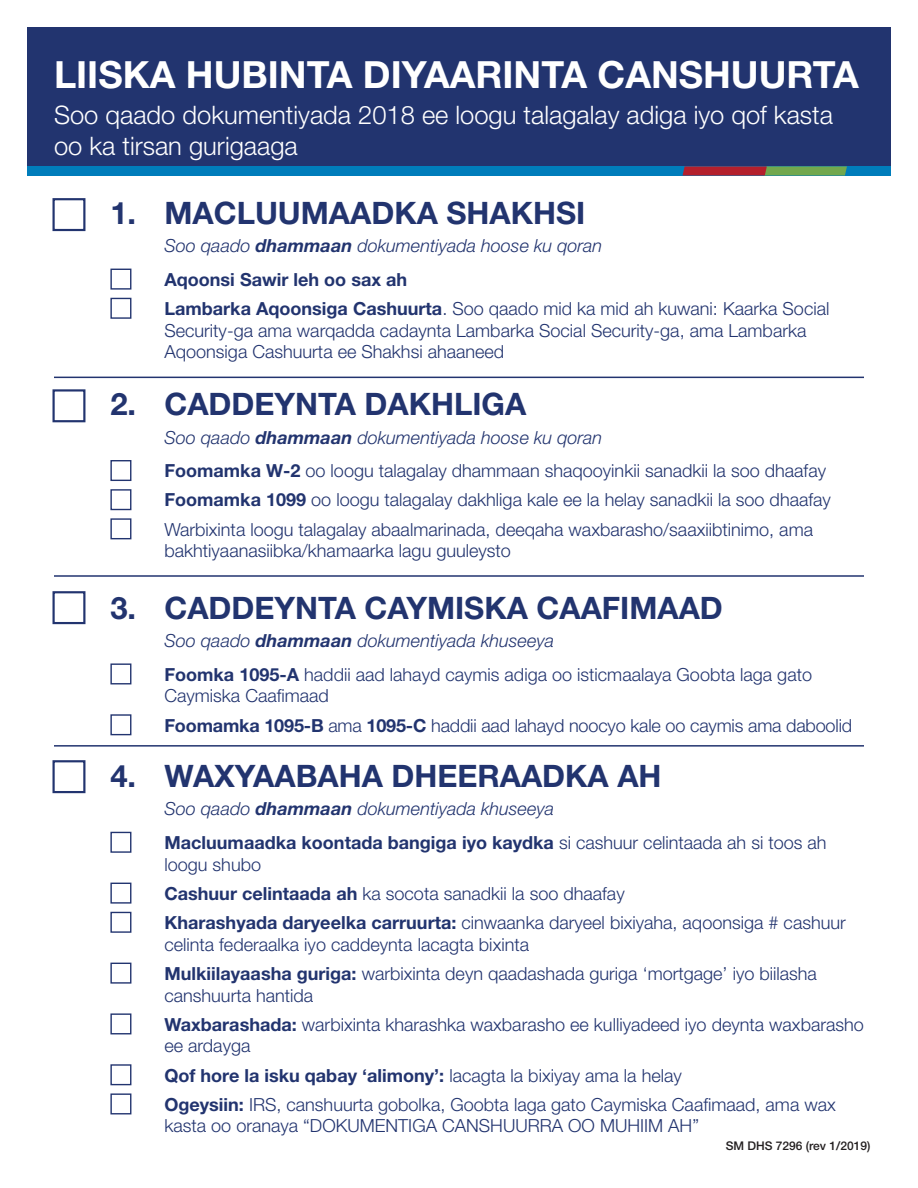
<style>
.page{position:relative;width:918px;height:1188px;background:#fff}
.page>*{position:absolute;margin:0;border:0;box-sizing:border-box;transform-origin:0 0}
.t1{font:700 37.5px "Helvetica Neue LT Std";color:#fff}
.Numbered_sec_20_18_0{font:700 30.9px "Helvetica Neue LT Std";color:#22346f}
.t2{font:300 25.5px/30.6px "Helvetica Neue LT Std";color:#fff}
.bullet_text_12_A_0_5{font:300 18px/21.6px "Helvetica Neue LT Std";color:#22346f}
.Italic_text_12_19_0{font:italic 300 18px "Helvetica Neue LT Std";color:#22346f}
.bullet_text_12_A_0_5-2{font:700 18px "Helvetica Neue LT Std";color:#22346f}
.t3{font:500 12px "Helvetica Neue LT Std";color:#231f20}
.s1{font-weight:700}
.s2{font-weight:300}
</style>
<div class="page">
<div style="left:27px;top:27px;width:864px;height:146px;background:#22346f"></div>
<div style="left:27px;top:166px;width:864px;height:10px;background:#007dbb"></div>
<svg style="left:683px;top:166px;width:164px;height:10px;background:#846549"></svg>
<div style="left:52px;top:198px;width:33px;height:33px;border:2px solid #22346f"></div>
<div style="left:110px;top:269px;width:21px;height:21px;border:1px solid #22346f"></div>
<div style="left:110px;top:298px;width:21px;height:21px;border:1px solid #22346f"></div>
<div style="left:110px;top:460px;width:21px;height:21px;border:1px solid #22346f"></div>
<div style="left:110px;top:489px;width:21px;height:21px;border:1px solid #22346f"></div>
<div style="left:110px;top:518px;width:21px;height:21px;border:1px solid #22346f"></div>
<div style="left:110px;top:663px;width:21px;height:21px;border:1px solid #22346f"></div>
<div style="left:110px;top:714px;width:21px;height:21px;border:1px solid #22346f"></div>
<div style="left:110px;top:832px;width:21px;height:21px;border:1px solid #22346f"></div>
<div style="left:110px;top:883px;width:21px;height:21px;border:1px solid #22346f"></div>
<div style="left:110px;top:912px;width:21px;height:21px;border:1px solid #22346f"></div>
<div style="left:110px;top:963px;width:21px;height:21px;border:1px solid #22346f"></div>
<div style="left:110px;top:1013px;width:21px;height:21px;border:1px solid #22346f"></div>
<div style="left:110px;top:1064px;width:21px;height:21px;border:1px solid #22346f"></div>
<div style="left:110px;top:1093px;width:21px;height:21px;border:1px solid #22346f"></div>
<div style="left:52px;top:389px;width:33px;height:33px;border:2px solid #22346f"></div>
<div style="left:52px;top:591px;width:33px;height:33px;border:2px solid #22346f"></div>
<div style="left:52px;top:760px;width:33px;height:33px;border:2px solid #22346f"></div>
<hr style="left:54px;top:377px;width:810px;height:1px;background:#22346f">
<hr style="left:54px;top:575px;width:810px;height:2px;background:#22346f">
<hr style="left:54px;top:745px;width:810px;height:2px;background:#22346f">
<p class="t1" style="left:54px;top:51px;width:806px">LIISKA HUBINTA DIYAARINTA CANSHUURTA</p>
<p class="t2" style="left:54px;top:99px;width:781px">Soo qaado dokumentiyada 2018 ee loogu talagalay adiga iyo qof kasta oo ka tirsan gurigaaga</p>
<p class="Numbered_sec_20_18_0" style="left:110px;top:194px;width:476px">1. MACLUUMAADKA SHAKHSI</p>
<p class="Italic_text_12_19_0" style="left:164px;top:235px;width:439px">Soo qaado <span class="s1">dhammaan</span> dokumentiyada hoose ku qoran</p>
<p class="bullet_text_12_A_0_5-2" style="left:164px;top:268px;width:244px">Aqoonsi Sawir leh oo sax ah</p>
<p class="bullet_text_12_A_0_5" style="left:164px;top:297px;width:667px"><span class="s1">Lambarka Aqoonsiga Cashuurta</span>. Soo qaado mid ka mid ah kuwani: Kaarka Social<br>Security-ga ama warqadda cadaynta Lambarka Social Security-ga, ama Lambarka<br>Aqoonsiga Cashuurta ee Shakhsi ahaaneed</p>
<p class="Numbered_sec_20_18_0" style="left:110px;top:385px;width:417px">2. CADDEYNTA DAKHLIGA</p>
<p class="Italic_text_12_19_0" style="left:164px;top:426px;width:439px">Soo qaado <span class="s1">dhammaan</span> dokumentiyada hoose ku qoran</p>
<p class="bullet_text_12_A_0_5" style="left:164px;top:460px;width:663px"><span class="s1">Foomamka W-2</span> oo loogu talagalay dhammaan shaqooyinkii sanadkii la soo dhaafay</p>
<p class="bullet_text_12_A_0_5" style="left:164px;top:489px;width:668px"><span class="s1">Foomamka 1099</span> oo loogu talagalay dakhliga kale ee la helay sanadkii la soo dhaafay</p>
<p class="bullet_text_12_A_0_5" style="left:164px;top:518px;width:650px">Warbixinta loogu talagalay abaalmarinada, deeqaha waxbarasho/saaxiibtinimo, ama bakhtiyaanasiibka/khamaarka lagu guuleysto</p>
<p class="Numbered_sec_20_18_0" style="left:110px;top:589px;width:614px">3. CADDEYNTA CAYMISKA CAAFIMAAD</p>
<p class="Italic_text_12_19_0" style="left:164px;top:630px;width:391px">Soo qaado <span class="s1">dhammaan</span> dokumentiyada khuseeya</p>
<p class="bullet_text_12_A_0_5" style="left:164px;top:663px;width:649px"><span class="s1">Foomka 1095-A</span> haddii aad lahayd caymis adiga oo isticmaalaya Goobta laga gato<br>Caymiska Caafimaad</p>
<p class="bullet_text_12_A_0_5" style="left:164px;top:714px;width:689px"><span class="s1">Foomamka 1095-B</span> ama <span class="s1">1095-C</span> haddii aad lahayd noocyo kale oo caymis ama daboolid</p>
<p class="Numbered_sec_20_18_0" style="left:110px;top:757px;width:553px">4. WAXYAABAHA DHEERAADKA AH</p>
<p class="Italic_text_12_19_0" style="left:164px;top:798px;width:391px">Soo qaado <span class="s1">dhammaan</span> dokumentiyada khuseeya</p>
<p class="bullet_text_12_A_0_5" style="left:164px;top:831px;width:664px"><span class="s1">Macluumaadka koontada bangiga iyo kaydka</span> si cashuur celintaada ah si toos ah loogu shubo</p>
<p class="bullet_text_12_A_0_5" style="left:164px;top:882px;width:462px"><span class="s1">Cashuur celintaada ah</span> ka socota sanadkii la soo dhaafay</p>
<p class="bullet_text_12_A_0_5" style="left:164px;top:911px;width:683px"><span class="s1">Kharashyada daryeelka carruurta:</span> cinwaanka daryeel bixiyaha, aqoonsiga # cashuur celinta federaalka iyo caddeynta lacagta bixinta</p>
<p class="bullet_text_12_A_0_5" style="left:164px;top:962px;width:654px"><span class="s1">Mulkiilayaasha guriga:</span> warbixinta deyn qaadashada guriga ‘mortgage’ iyo biilasha canshuurta hantida</p>
<p class="bullet_text_12_A_0_5" style="left:164px;top:1013px;width:701px"><span class="s1">Waxbarashada:</span> warbixinta kharashka waxbarasho ee kulliyadeed iyo deynta waxbarasho ee ardayga</p>
<p class="bullet_text_12_A_0_5-2" style="left:164px;top:1064px;width:519px">Qof hore la isku qabay ‘alimony’: <span class="s2">lacagta la bixiyay ama la helay</span></p>
<p class="bullet_text_12_A_0_5" style="left:164px;top:1093px;width:673px"><span class="s1">Ogeysiin:</span> IRS, canshuurta gobolka, Goobta laga gato Caymiska Caafimaad, ama wax kasta oo oranaya “DOKUMENTIGA CANSHUURRA OO MUHIIM AH”</p>
<p class="t3" style="left:726px;top:1139px;width:146px">SM DHS 7296 (rev 1/2019)</p>
</div>
